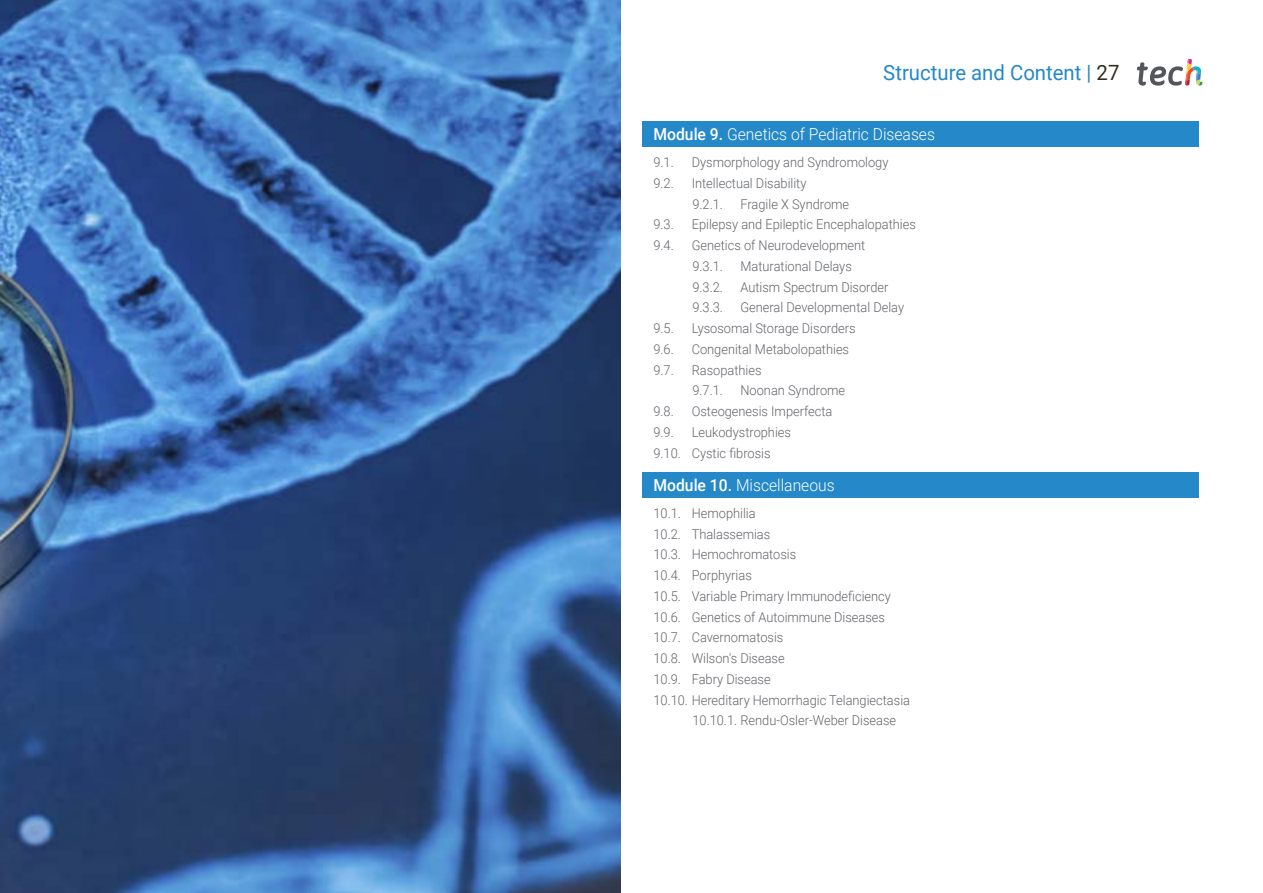
<style>
.page{position:relative;width:1263px;height:893px;background:#fff}
.page>*{position:absolute;margin:0;border:0;box-sizing:border-box;transform-origin:0 0}
.t1{font:21px "Roboto";color:#2488c9}
.t2{font:300 16.5px "Roboto";color:#fff;scale:.95 1}
.t3{font:300 13.5px/20.7px "Roboto";color:#61646a;scale:.95 1}
.s1{color:#312e20}
.s2{font-weight:500}
</style>
<div class="page">
<svg style="left:1137px;top:59px;width:65px;height:27px"></svg>
<div style="left:642px;top:121px;width:557px;height:25px;background:#2488c9"></div>
<div style="left:642px;top:472px;width:557px;height:25px;background:#2488c9"></div>
<img style="left:0;top:0;width:621px;height:893px">
<h1 class="t1" style="left:883px;top:57px;width:238px">Structure and Content | <span class="s1">27</span></h1>
<p class="t2" style="left:653px;top:123px;width:298px"><span class="s2">Module 9.</span> Genetics of Pediatric Diseases</p>
<p class="t3" style="left:653px;top:151px;width:23px">9.1.</p>
<p class="t3" style="left:692px;top:151px;width:209px">Dysmorphology and Syndromology</p>
<p class="t3" style="left:653px;top:172px;width:23px">9.2.</p>
<p class="t3" style="left:692px;top:172px;width:122px">Intellectual Disability<br>9.2.1.</p>
<p class="t3" style="left:740px;top:193px;width:116px">Fragile X Syndrome</p>
<p class="t3" style="left:653px;top:214px;width:23px">9.3.</p>
<p class="t3" style="left:692px;top:214px;width:237px">Epilepsy and Epileptic Encephalopathies</p>
<p class="t3" style="left:653px;top:234px;width:23px">9.4.</p>
<p class="t3" style="left:692px;top:234px;width:184px">Genetics of Neurodevelopment<br>9.3.1.</p>
<p class="t3" style="left:740px;top:255px;width:119px">Maturational Delays</p>
<p class="t3" style="left:692px;top:276px;width:34px">9.3.2.</p>
<p class="t3" style="left:740px;top:276px;width:157px">Autism Spectrum Disorder</p>
<p class="t3" style="left:692px;top:297px;width:34px">9.3.3.</p>
<p class="t3" style="left:740px;top:297px;width:174px">General Developmental Delay</p>
<p class="t3" style="left:653px;top:317px;width:23px">9.5.</p>
<p class="t3" style="left:692px;top:317px;width:174px">Lysosomal Storage Disorders</p>
<p class="t3" style="left:653px;top:338px;width:23px">9.6.</p>
<p class="t3" style="left:692px;top:338px;width:167px">Congenital Metabolopathies</p>
<p class="t3" style="left:653px;top:359px;width:23px">9.7.</p>
<p class="t3" style="left:692px;top:359px;width:75px">Rasopathies<br>9.7.1.</p>
<p class="t3" style="left:740px;top:380px;width:112px">Noonan Syndrome</p>
<p class="t3" style="left:653px;top:400px;width:23px">9.8.</p>
<p class="t3" style="left:692px;top:400px;width:150px">Osteogenesis Imperfecta</p>
<p class="t3" style="left:653px;top:421px;width:23px">9.9.</p>
<p class="t3" style="left:653px;top:421px;width:146px;text-indent:38px">Leukodystrophies<br>9.10. Cystic fibrosis</p>
<p class="t2" style="left:653px;top:473px;width:192px"><span class="s2">Module 10.</span> Miscellaneous</p>
<p class="t3" style="left:653px;top:502px;width:109px">10.1. Hemophilia</p>
<p class="t3" style="left:653px;top:523px;width:124px">10.2. Thalassemias</p>
<p class="t3" style="left:653px;top:544px;width:152px">10.3. Hemochromatosis</p>
<p class="t3" style="left:653px;top:564px;width:105px">10.4. Porphyrias</p>
<p class="t3" style="left:653px;top:585px;width:251px">10.5. Variable Primary Immunodeficiency</p>
<p class="t3" style="left:653px;top:606px;width:245px">10.6. Genetics of Autoimmune Diseases</p>
<p class="t3" style="left:653px;top:627px;width:138px">10.7. Cavernomatosis</p>
<p class="t3" style="left:653px;top:647px;width:140px">10.8. Wilson's Disease</p>
<p class="t3" style="left:653px;top:668px;width:125px">10.9. Fabry Disease</p>
<p class="t3" style="left:653px;top:689px;width:272px">10.10. Hereditary Hemorrhagic Telangiectasia</p>
<p class="t3" style="left:692px;top:710px;width:216px">10.10.1. Rendu-Osler-Weber Disease</p>
</div>
